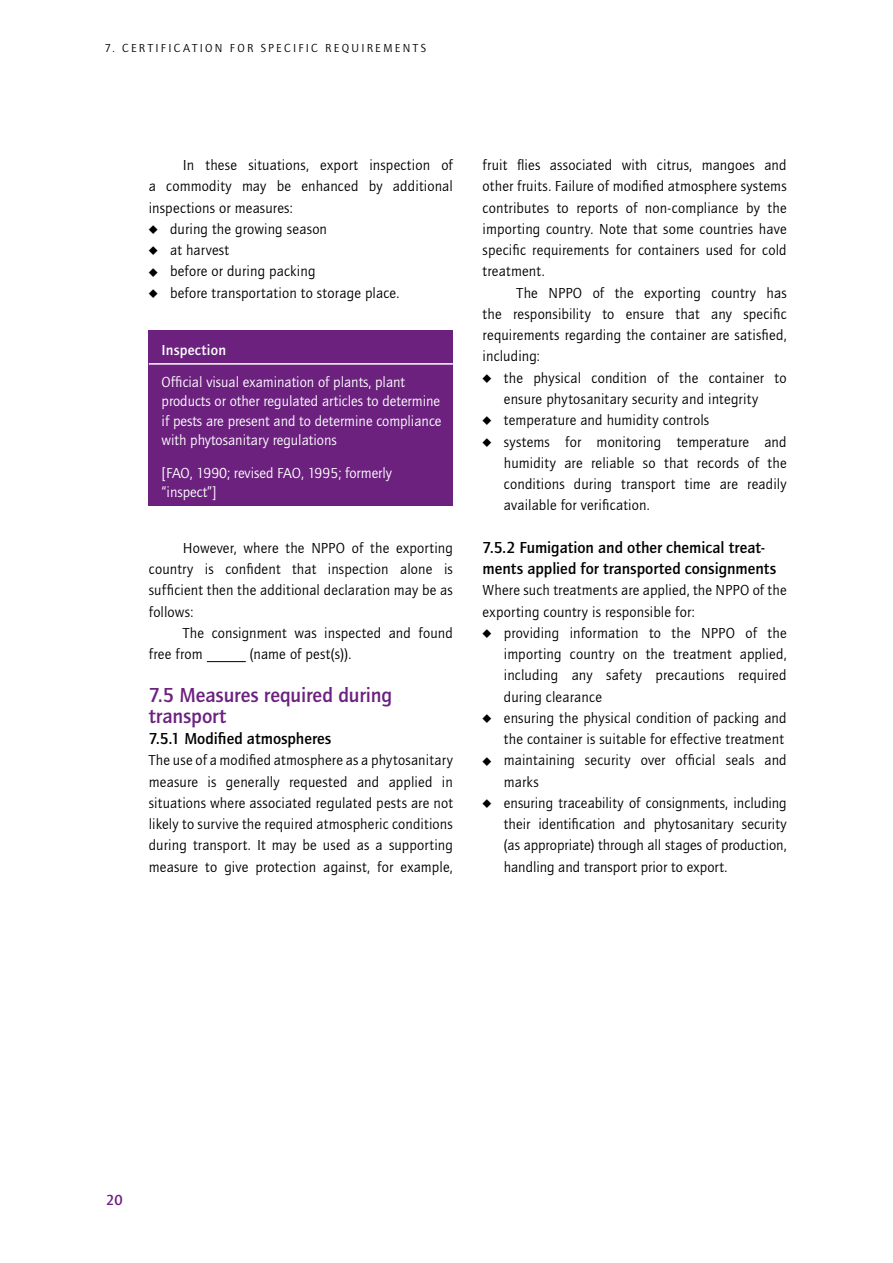
<style>
.page{position:relative;width:893px;height:1263px;background:#fff}
.page>*{position:absolute;margin:0;border:0;box-sizing:border-box;transform-origin:0 0}
.Subheading{font:500 21px/21.3px "Quay Sans";letter-spacing:-.005em;color:#6c217f}
.Sub-sub_heading{font:500 16.5px/21.3px "Quay Sans";color:#000}
.Text_para1{font:15px/21.3px "Quay Sans";letter-spacing:.01em;color:#000;text-align:justify}
.Text{font:15px/21.3px "Quay Sans";letter-spacing:.01em;color:#000;text-align:justify}
.Box_text{font:15px/19.5px "Quay Sans";color:#fff}
.Box_number_underline{font:500 15px "Quay Sans";letter-spacing:.01em;color:#fff}
.t1{font:500 15px "Quay Sans";color:#6c217f}
.Occhiello_piccolo{font:12px "Quay Sans";letter-spacing:.19em;color:#000}
.s1{font-family:"European Pi One";font-size:9px}
</style>
<div class="page">
<hr style="left:207px;top:661px;width:39px;height:1px;background:#000">
<div style="left:149px;top:331px;width:304px;height:175px;background:#6c217f"></div>
<hr style="left:149px;top:363px;width:304px;height:2px;background:#fff">
<p class="Occhiello_piccolo" style="left:105px;top:41px;width:323px">7. CERTIFICATION FOR SPECIFIC REQUIREMENTS</p>
<p class="Text" style="left:149px;top:155px;width:306px;text-indent:34px">In these situations, export inspection of a commodity may be enhanced by additional inspections or measures:</p>
<p class="Text_para1" style="left:149px;top:218px;width:180px"><span class="s1">+</span> during the growing season</p>
<p class="Text_para1" style="left:149px;top:240px;width:82px"><span class="s1">+</span> at harvest</p>
<p class="Text_para1" style="left:149px;top:261px;width:168px"><span class="s1">+</span> before or during packing</p>
<p class="Text_para1" style="left:149px;top:282px;width:252px"><span class="s1">+</span> before transportation to storage place.</p>
<p class="Box_number_underline" style="left:162px;top:341px;width:66px">Inspection</p>
<p class="Box_text" style="left:162px;top:372px;width:281px">Official visual examination of plants, plant products or other regulated articles to determine if pests are present and to determine compliance with phytosanitary regulations</p>
<p class="Box_text" style="left:162px;top:463px;width:232px">[FAO, 1990; revised FAO, 1995; formerly “inspect”]</p>
<p class="Text" style="left:149px;top:537px;width:306px;text-indent:34px">However, where the NPPO of the exporting country is confident that inspection alone is sufficient then the additional declaration may be as follows:</p>
<p class="Text" style="left:149px;top:622px;width:306px;text-indent:34px">The consignment was inspected and found free from</p>
<p class="Text" style="left:250px;top:644px;width:103px">(name of pest(s)).</p>
<p class="Subheading" style="left:149px;top:684px;width:245px">7.5 Measures required during transport</p>
<p class="Sub-sub_heading" style="left:149px;top:728px;width:184px">7.5.1 Modified atmospheres</p>
<p class="Text_para1" style="left:149px;top:750px;width:306px">The use of a modified atmosphere as a phytosanitary measure is generally requested and applied in situations where associated regulated pests are not likely to survive the required atmospheric conditions during transport. It may be used as a supporting measure to give protection against, for example,</p>
<p class="Text_para1" style="left:483px;top:155px;width:306px">fruit flies associated with citrus, mangoes and other fruits. Failure of modified atmosphere systems contributes to reports of non-compliance by the importing country. Note that some countries have specific requirements for containers used for cold treatment.</p>
<p class="Text" style="left:483px;top:282px;width:306px;text-indent:34px">The NPPO of the exporting country has the responsibility to ensure that any specific requirements regarding the container are satisfied, including:</p>
<p class="Text_para1" style="left:483px;top:367px;width:306px;text-align:center"><span class="s1">+</span> the physical condition of the container to ensure phytosanitary security and integrity</p>
<p class="Text_para1" style="left:483px;top:410px;width:228px"><span class="s1">+</span> temperature and humidity controls</p>
<p class="Text_para1" style="left:504px;top:431px;width:284px;text-indent:-21px"><span class="s1">+</span> systems for monitoring temperature and humidity are reliable so that records of the conditions during transport time are readily available for verification.</p>
<p class="Sub-sub_heading" style="left:483px;top:537px;width:295px">7.5.2 Fumigation and other chemical treat&shy;ments applied for transported consignments</p>
<p class="Text_para1" style="left:483px;top:580px;width:306px">Where such treatments are applied, the NPPO of the exporting country is responsible for:</p>
<p class="Text_para1" style="left:504px;top:622px;width:284px;text-indent:-21px"><span class="s1">+</span> providing information to the NPPO of the importing country on the treatment applied, including any safety precautions required during clearance</p>
<p class="Text_para1" style="left:483px;top:707px;width:306px;text-align:right"><span class="s1">+</span> ensuring the physical condition of packing and the container is suitable for effective treatment</p>
<p class="Text_para1" style="left:504px;top:750px;width:284px;text-indent:-21px"><span class="s1">+</span> maintaining security over official seals and marks</p>
<p class="Text_para1" style="left:504px;top:793px;width:284px;text-indent:-21px"><span class="s1">+</span> ensuring traceability of consignments, including their identification and phytosanitary security (as appropriate) through all stages of production, handling and transport prior to export.</p>
<p class="t1" style="left:106px;top:1191px;width:18px">20</p>
</div>
